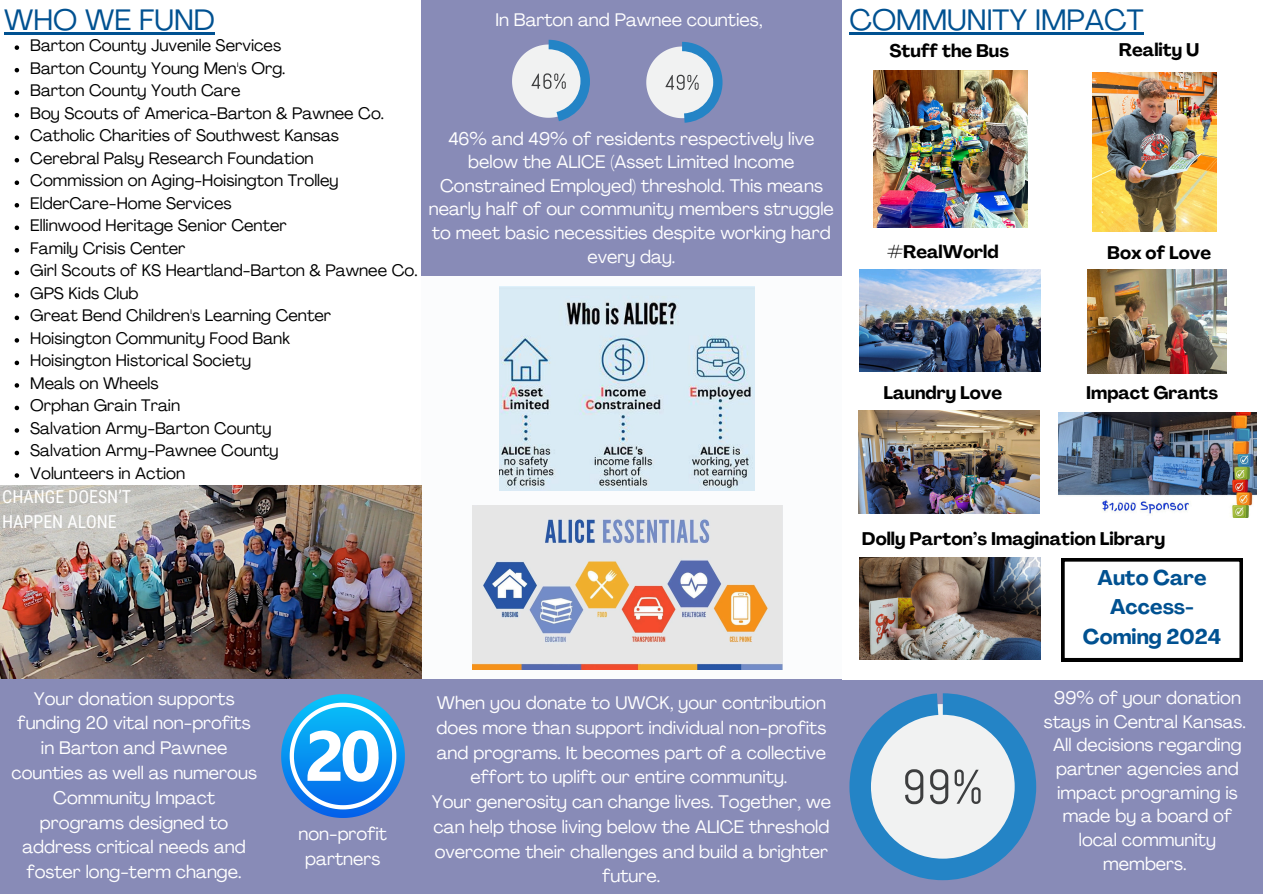
<style>
.page{position:relative;width:1263px;height:894px;background:#fff}
.page>*{position:absolute;margin:0;border:0;box-sizing:border-box;transform-origin:0 0}
.t1{font:29.1px "Agrandir";color:#005191}
.t2{font:700 21px/29.2px "Agrandir";color:#005191;text-align:center}
.t3{font:18px/24.8px "Agrandir";color:#fff;text-align:center}
.t4{font:700 18px "Agrandir";color:#000}
.t5{font:17.85px/24.3px "Roboto Condensed";color:#fff}
.t6{font:16.5px "Agrandir";color:#000}
</style>
<div class="page">
<div style="left:0;top:0;width:1263px;height:893px;background:#888bb7"></div>
<div style="left:421px;top:276px;width:421px;height:403px;background:#fbfcfd"></div>
<div style="left:0;top:0;width:421px;height:517px;background:#fff"></div>
<div style="left:842px;top:0;width:421px;height:679px;background:#fff"></div>
<img style="left:472px;top:505px;width:311px;height:164px">
<svg style="left:512px;top:39px;width:78px;height:82px"></svg>
<svg style="left:646px;top:41px;width:77px;height:82px"></svg>
<img style="left:499px;top:287px;width:256px;height:203px">
<img style="left:858px;top:410px;width:181px;height:103px">
<img style="left:860px;top:269px;width:181px;height:102px">
<img style="left:873px;top:71px;width:154px;height:156px">
<img style="left:860px;top:557px;width:181px;height:102px">
<img style="left:1087px;top:269px;width:140px;height:105px">
<img style="left:1093px;top:72px;width:123px;height:159px">
<img style="left:1059px;top:412px;width:197px;height:105px">
<svg style="left:849px;top:693px;width:187px;height:186px"></svg>
<svg style="left:281px;top:694px;width:124px;height:123px"></svg>
<img style="left:0;top:485px;width:421px;height:193px">
<svg style="left:1061px;top:558px;width:181px;height:103px"></svg>
<hr style="left:4px;top:32px;width:211px;height:2px;background:#005191">
<svg style="left:15px;top:45px;width:4px;height:5px"></svg>
<svg style="left:15px;top:68px;width:4px;height:4px"></svg>
<svg style="left:15px;top:90px;width:4px;height:5px"></svg>
<svg style="left:15px;top:113px;width:4px;height:4px"></svg>
<svg style="left:15px;top:135px;width:4px;height:5px"></svg>
<svg style="left:15px;top:158px;width:4px;height:4px"></svg>
<svg style="left:15px;top:180px;width:4px;height:5px"></svg>
<svg style="left:15px;top:203px;width:4px;height:4px"></svg>
<svg style="left:15px;top:225px;width:4px;height:5px"></svg>
<svg style="left:15px;top:248px;width:4px;height:4px"></svg>
<svg style="left:15px;top:270px;width:4px;height:5px"></svg>
<svg style="left:15px;top:293px;width:4px;height:4px"></svg>
<svg style="left:15px;top:315px;width:4px;height:5px"></svg>
<svg style="left:15px;top:338px;width:4px;height:4px"></svg>
<svg style="left:15px;top:360px;width:4px;height:5px"></svg>
<svg style="left:15px;top:383px;width:4px;height:4px"></svg>
<svg style="left:15px;top:405px;width:4px;height:5px"></svg>
<svg style="left:15px;top:428px;width:4px;height:4px"></svg>
<svg style="left:15px;top:450px;width:4px;height:5px"></svg>
<svg style="left:15px;top:473px;width:4px;height:4px"></svg>
<hr style="left:849px;top:32px;width:294px;height:2px;background:#005191">
<p class="t1" style="left:4px;top:8px;width:212px">WHO WE FUND</p>
<p class="t6" style="left:30px;top:39px;width:252px">Barton County Juvenile Services</p>
<p class="t6" style="left:30px;top:61px;width:257px">Barton County Young Men's Org.</p>
<p class="t6" style="left:30px;top:84px;width:212px">Barton County Youth Care</p>
<p class="t6" style="left:30px;top:106px;width:355px">Boy Scouts of America-Barton &amp; Pawnee Co.</p>
<p class="t6" style="left:30px;top:129px;width:310px">Catholic Charities of Southwest Kansas</p>
<p class="t6" style="left:30px;top:151px;width:285px">Cerebral Palsy Research Foundation</p>
<p class="t6" style="left:30px;top:174px;width:310px">Commission on Aging-Hoisington Trolley</p>
<p class="t6" style="left:30px;top:196px;width:203px">ElderCare-Home Services</p>
<p class="t6" style="left:30px;top:219px;width:258px">Ellinwood Heritage Senior Center</p>
<p class="t6" style="left:30px;top:241px;width:157px">Family Crisis Center</p>
<p class="t6" style="left:30px;top:264px;width:389px">Girl Scouts of KS Heartland-Barton &amp; Pawnee Co.</p>
<h3 class="t6" style="left:30px;top:286px;width:110px">GPS Kids Club</h3>
<p class="t6" style="left:30px;top:309px;width:302px">Great Bend Children's Learning Center</p>
<h4 class="t6" style="left:30px;top:331px;width:261px">Hoisington Community Food Bank</h4>
<h4 class="t6" style="left:30px;top:354px;width:222px">Hoisington Historical Society</h4>
<p class="t6" style="left:30px;top:376px;width:130px">Meals on Wheels</p>
<p class="t6" style="left:30px;top:399px;width:151px">Orphan Grain Train</p>
<h4 class="t6" style="left:30px;top:421px;width:243px">Salvation Army-Barton County</h4>
<p class="t6" style="left:30px;top:444px;width:250px">Salvation Army-Pawnee County</p>
<h4 class="t6" style="left:30px;top:466px;width:156px">Volunteers in Action</h4>
<p class="t5" style="left:2px;top:485px;width:130px">CHANGE DOESN’T<br>HAPPEN ALONE</p>
<p class="t3" style="left:495px;top:9px;width:269px">In Barton and Pawnee counties,</p>
<p class="t3" style="left:429px;top:128px;width:407px;line-height:23.7px">46% and 49% of residents respectively live below the ALICE (Asset Limited Income Constrained Employed) threshold. This means nearly half of our community members struggle to meet basic necessities despite working hard every day.</p>
<p class="t3" style="left:11px;top:687px;width:247px">Your donation supports funding 20 vital non-profits in Barton and Pawnee counties as well as numerous<br>Community Impact programs designed to address critical needs and foster long-term change.</p>
<p class="t3" style="left:298px;top:822px;width:90px">non-profit partners</p>
<p class="t3" style="left:437px;top:692px;width:391px">When you donate to UWCK, your contribution does more than support individual non-profits and programs. It becomes part of a collective effort to uplift our entire community.</p>
<h4 class="t3" style="left:432px;top:791px;width:401px">Your generosity can change lives. Together, we can help those living below the ALICE threshold overcome their challenges and build a brighter future.</h4>
<p class="t1" style="left:849px;top:8px;width:296px">COMMUNITY IMPACT</p>
<h4 class="t4" style="left:1119px;top:43px;width:82px">Reality U</h4>
<h4 class="t4" style="left:889px;top:44px;width:121px">Stuff the Bus</h4>
<p class="t4" style="left:887px;top:244px;width:113px">#RealWorld</p>
<p class="t4" style="left:883px;top:385px;width:120px">Laundry Love</p>
<p class="t4" style="left:1107px;top:245px;width:105px">Box of Love</p>
<p class="t4" style="left:1086px;top:385px;width:134px">Impact Grants</p>
<p class="t4" style="left:862px;top:531px;width:305px">Dolly Parton’s Imagination Library</p>
<h2 class="t2" style="left:1083px;top:565px;width:140px">Auto Care<br>Access-<br>Coming 2024</h2>
<p class="t3" style="left:1044px;top:687px;width:203px;line-height:23.7px">99% of your donation stays in Central Kansas.</p>
<p class="t3" style="left:1053px;top:734px;width:190px;line-height:23.7px">All decisions regarding partner agencies and impact programing is made by a board of local community members.</p>
</div>
